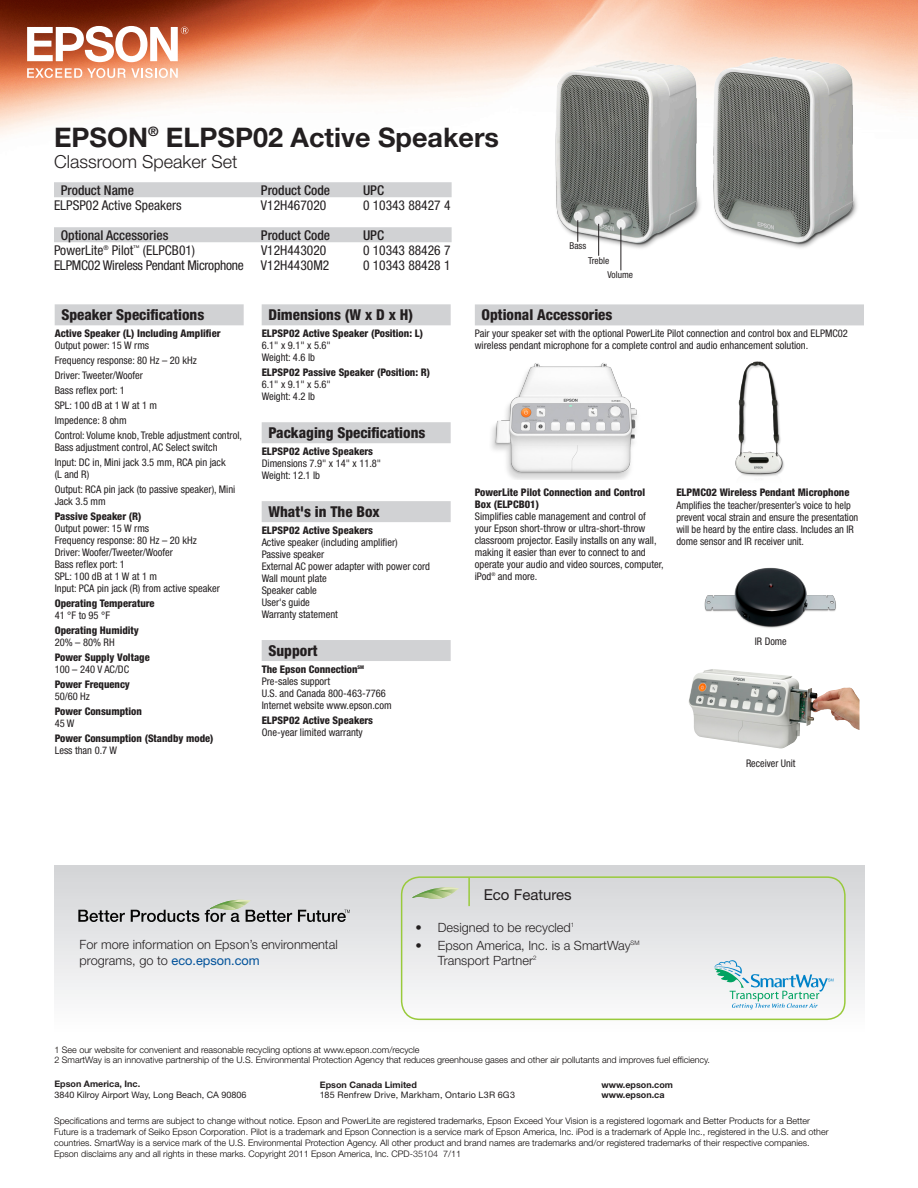
<style>
.page{position:relative;width:918px;height:1188px;background:#fff}
.page>*{position:absolute;margin:0;border:0;box-sizing:border-box;transform-origin:0 0}
.t1{font:700 27px "Helvetica Neue";color:#231f20}
.t2{font:300 18px "Helvetica Neue";color:#231f20}
.SPECS_GREYBAR{font:800 condensed 15px "Helvetica Neue";color:#231f20}
.MAIN_BODY_COPY{font:15px "Helvetica Neue";color:#231f20}
.t3{font:condensed 13.5px "Helvetica Neue";color:#231f20}
.t4{font:500 condensed 13.5px "Helvetica Neue";color:#231f20}
.t5{font:condensed 13.5px "Helvetica Neue";letter-spacing:-.02em;color:#231f20}
.ECO_FEATURES{font:300 12.75px/15.3px "Helvetica Neue";color:#231f20}
.SPECS{font:condensed 10.5px/12px "Helvetica Neue";color:#231f20}
.SPECS-2{font:800 condensed 10.5px/12px "Helvetica Neue";color:#231f20}
.SPECS-3{font:condensed 9.45px "Helvetica Neue";color:#231f20}
.t6{font:300 9px/10.8px "Helvetica Neue";color:#080302}
.t7{font:9px/10.8px "Helvetica Neue";color:#231f20}
.t8{font:9px/10.8px "Helvetica Neue";letter-spacing:.025em;color:#231f20}
.t9{font:700 9px/10.8px "Helvetica Neue";color:#231f20}
.s1{font-weight:400}
.s2{font-weight:800}
.s3{font-weight:400;color:#01529a}
.s4{font-weight:700}
.s5{color:#231f20}
</style>
<div class="page">
<hr style="left:917px;top:264px;width:1px;height:93px;background:#080302">
<img style="left:0;top:0;width:918px;height:198px">
<svg style="left:27px;top:68px;width:151px;height:10px"></svg>
<svg style="left:27px;top:26px;width:161px;height:36px"></svg>
<div style="left:54px;top:182px;width:398px;height:15px;background:#d1d2d4"></div>
<div style="left:54px;top:227px;width:398px;height:15px;background:#d1d2d4"></div>
<img style="left:550px;top:51px;width:315px;height:204px">
<svg style="left:578px;top:220px;width:1px;height:22px"></svg>
<hr style="left:598px;top:224px;width:1px;height:32px;background:#231f20">
<hr style="left:621px;top:227px;width:1px;height:43px;background:#231f20">
<div style="left:55px;top:304px;width:189px;height:21px;background:#d1d2d4"></div>
<div style="left:262px;top:304px;width:189px;height:21px;background:#d1d2d4"></div>
<div style="left:262px;top:422px;width:189px;height:21px;background:#d1d2d4"></div>
<div style="left:262px;top:501px;width:189px;height:21px;background:#d1d2d4"></div>
<div style="left:262px;top:640px;width:189px;height:21px;background:#d1d2d4"></div>
<img style="left:735px;top:361px;width:49px;height:116px">
<div style="left:475px;top:304px;width:389px;height:21px;background:#d1d2d4"></div>
<img style="left:491px;top:362px;width:146px;height:118px">
<div style="left:54px;top:865px;width:810px;height:169px;background:linear-gradient(to bottom,#d2d4d6,#fefefe)"></div>
<svg style="left:78px;top:910px;width:47px;height:12px"></svg>
<svg style="left:131px;top:910px;width:68px;height:12px"></svg>
<svg style="left:205px;top:900px;width:87px;height:22px;background:#abb0a8"></svg>
<svg style="left:298px;top:910px;width:52px;height:12px"></svg>
<div style="left:401px;top:876px;width:445px;height:144px;border:2px solid #99ca3b;border-radius:18px"></div>
<svg style="left:412px;top:887px;width:47px;height:12px"></svg>
<hr style="left:468px;top:878px;width:2px;height:28px;background:#99ca3b">
<svg style="left:714px;top:960px;width:120px;height:49px"></svg>
<img style="left:689px;top:670px;width:157px;height:78px">
<img style="left:704px;top:567px;width:132px;height:61px">
<h1 class="t1" style="left:54px;top:120px;width:447px">EPSON<sup>®</sup> ELPSP02 Active Speakers</h1>
<h2 class="t2" style="left:54px;top:151px;width:185px">Classroom Speaker Set</h2>
<p class="t4" style="left:61px;top:182px;width:75px">Product Name</p>
<p class="t4" style="left:261px;top:182px;width:71px">Product Code</p>
<p class="t4" style="left:363px;top:182px;width:23px">UPC</p>
<p class="t3" style="left:54px;top:197px;width:129px">ELPSP02 Active Speakers</p>
<p class="t3" style="left:261px;top:197px;width:67px">V12H467020</p>
<p class="t3" style="left:363px;top:197px;width:89px">0 10343 88427 4</p>
<p class="t4" style="left:61px;top:227px;width:109px">Optional Accessories</p>
<p class="t4" style="left:261px;top:227px;width:71px">Product Code</p>
<p class="t4" style="left:363px;top:227px;width:23px">UPC</p>
<p class="t3" style="left:54px;top:242px;width:143px">PowerLite<sup>®</sup> Pilot<sup>™</sup> (ELPCB01)</p>
<p class="t3" style="left:261px;top:242px;width:67px">V12H443020</p>
<p class="t3" style="left:363px;top:242px;width:89px">0 10343 88426 7</p>
<p class="t5" style="left:54px;top:257px;width:191px">ELPMC02 Wireless Pendant Microphone</p>
<p class="t3" style="left:261px;top:257px;width:70px">V12H4430M2</p>
<p class="t3" style="left:363px;top:257px;width:89px">0 10343 88428 1</p>
<p class="SPECS-3" style="left:569px;top:240px;width:18px">Bass</p>
<p class="SPECS-3" style="left:588px;top:256px;width:23px">Treble</p>
<p class="SPECS-3" style="left:607px;top:269px;width:27px">Volume</p>
<p class="SPECS_GREYBAR" style="left:61px;top:305px;width:144px">Speaker Specifications</p>
<p class="SPECS-2" style="left:55px;top:327px;width:167px">Active Speaker (L) Including Amplifier<br><span class="s1">Output power: 15 W rms</span></p>
<p class="SPECS" style="left:55px;top:355px;width:144px">Frequency response: 80 Hz – 20 kHz</p>
<p class="SPECS" style="left:55px;top:370px;width:90px">Driver: Tweeter/Woofer</p>
<p class="SPECS" style="left:55px;top:385px;width:72px">Bass reflex port: 1</p>
<p class="SPECS" style="left:55px;top:400px;width:104px">SPL: 100 dB at 1 W at 1 m</p>
<p class="SPECS" style="left:55px;top:415px;width:74px">Impedence: 8 ohm</p>
<p class="SPECS" style="left:55px;top:430px;width:189px">Control: Volume knob, Treble adjustment control,<br>Bass adjustment control, AC Select switch</p>
<p class="SPECS" style="left:55px;top:457px;width:173px">Input: DC in, Mini jack 3.5 mm, RCA pin jack (L and R)</p>
<p class="SPECS" style="left:55px;top:484px;width:182px">Output: RCA pin jack (to passive speaker), Mini<br>Jack 3.5 mm</p>
<p class="SPECS" style="left:55px;top:511px;width:167px"><span class="s2">Passive Speaker (R)<br></span>Output power: 15 W rms<br>Frequency response: 80 Hz – 20 kHz<br>Driver: Woofer/Tweeter/Woofer<br>Bass reflex port: 1<br>SPL: 100 dB at 1 W at 1 m<br>Input: PCA pin jack (R) from active speaker</p>
<p class="SPECS-2" style="left:55px;top:597px;width:101px">Operating Temperature<br><span class="s1">41 °F to 95 °F</span></p>
<p class="SPECS-2" style="left:55px;top:624px;width:86px">Operating Humidity<br><span class="s1">20% – 80% RH</span></p>
<p class="SPECS-2" style="left:55px;top:651px;width:97px">Power Supply Voltage<br><span class="s1">100 – 240 V AC/DC</span></p>
<p class="SPECS-2" style="left:55px;top:678px;width:77px">Power Frequency<br><span class="s1">50/60 Hz</span></p>
<p class="SPECS-2" style="left:55px;top:705px;width:89px">Power Consumption<br><span class="s1">45 W</span></p>
<p class="SPECS-2" style="left:55px;top:732px;width:160px">Power Consumption (Standby mode)<br><span class="s1">Less than 0.7 W</span></p>
<p class="SPECS_GREYBAR" style="left:268px;top:305px;width:146px">Dimensions (W x D x H)</p>
<p class="SPECS-2" style="left:262px;top:327px;width:163px">ELPSP02 Active Speaker (Position: L)<br><span class="s1">6.1" x 9.1" x 5.6"<br>Weight: 4.6 lb</span></p>
<p class="SPECS-2" style="left:262px;top:366px;width:170px">ELPSP02 Passive Speaker (Position: R)<br><span class="s1">6.1" x 9.1" x 5.6"<br>Weight: 4.2 lb</span></p>
<p class="SPECS_GREYBAR" style="left:268px;top:423px;width:159px">Packaging Specifications</p>
<p class="SPECS" style="left:262px;top:445px;width:121px"><span class="s2">ELPSP02 Active Speakers<br></span>Dimensions 7.9" x 14" x 11.8"<br>Weight: 12.1 lb</p>
<p class="SPECS_GREYBAR" style="left:268px;top:502px;width:113px">What's in The Box</p>
<p class="SPECS" style="left:262px;top:524px;width:170px"><span class="s2">ELPSP02 Active Speakers<br></span>Active speaker (including amplifier)<br>Passive speaker<br>External AC power adapter with power cord<br>Wall mount plate<br>Speaker cable<br>User's guide<br>Warranty statement</p>
<p class="SPECS_GREYBAR" style="left:268px;top:641px;width:51px">Support</p>
<p class="SPECS" style="left:262px;top:663px;width:132px"><span class="s2">The Epson Connection</span><sup>SM<br></sup>Pre-sales support<br>U.S. and Canada 800-463-7766<br>Internet website www.epson.com</p>
<p class="SPECS" style="left:262px;top:714px;width:113px"><span class="s2">ELPSP02 Active Speakers<br></span>One-year limited warranty</p>
<p class="SPECS_GREYBAR" style="left:482px;top:305px;width:132px">Optional Accessories</p>
<p class="SPECS" style="left:475px;top:328px;width:375px">Pair your speaker set with the optional PowerLite Pilot connection and control box and ELPMC02 wireless pendant microphone for a complete control and audio enhancement solution.</p>
<p class="SPECS" style="left:475px;top:487px;width:190px"><span class="s2">PowerLite Pilot Connection and Control Box (ELPCB01)<br></span>Simplifies cable management and control of your Epson short-throw or ultra-short-throw classroom projector. Easily installs on any wall, making it easier than ever to connect to and operate your audio and video sources, computer, iPod<sup>®</sup> and more.</p>
<p class="SPECS-2" style="left:676px;top:486px;width:175px">ELPMC02 Wireless Pendant Microphone</p>
<p class="SPECS" style="left:676px;top:500px;width:183px">Amplifies the teacher/presenter’s voice to help prevent vocal strain and ensure the presentation will be heard by the entire class. Includes an IR dome sensor and IR receiver unit.</p>
<p class="SPECS" style="left:755px;top:635px;width:33px">IR Dome</p>
<p class="SPECS" style="left:746px;top:757px;width:51px">Receiver Unit</p>
<p class="ECO_FEATURES" style="left:80px;top:937px;width:260px">For more information on Epson’s environmental programs, go to <span class="s3">eco.epson.com</span></p>
<p class="MAIN_BODY_COPY" style="left:484px;top:886px;width:90px">Eco Features</p>
<p class="ECO_FEATURES" style="left:415px;top:919px;width:160px">• Designed to be recycled<sup>1</sup></p>
<p class="ECO_FEATURES" style="left:438px;top:937px;width:203px;text-indent:-23px">• Epson America, Inc. is a SmartWay<sup>SM<br></sup>Transport Partner<sup>2</sup></p>
<p class="t6" style="left:54px;top:1044px;width:657px">1 See our website for convenient and reasonable recycling options at www.epson.com/recycle<br>2 SmartWay is an innovative partnership of the U.S. Environmental Protection Agency that reduces greenhouse gases and other air pollutants and improves fuel efficiency.</p>
<p class="t7" style="left:54px;top:1079px;width:194px"><span class="s4">Epson America, Inc.<br></span>3840 Kilroy Airport Way, Long Beach, CA 90806</p>
<p class="t8" style="left:320px;top:1079px;width:197px"><span class="s4">Epson Canada Limited<br></span>185 Renfrew Drive, Markham, Ontario L3R 6G3</p>
<p class="t9" style="left:601px;top:1079px;width:73px">www.epson.com www.epson.ca</p>
<p class="t6" style="left:54px;top:1115px;width:776px">Specifications and terms are subject to change without notice. Epson and PowerLite are registered trademarks, Epson Exceed Your Vision is a registered logomark and Better Products for a Better Future is a trademark of Seiko Epson Corporation<span class="s5">.</span> Pilot is a trademark and Epson Connection is a service mark of Epson America, Inc. iPod is a trademark of Apple Inc., registered in the U.S. and other countries. SmartWay is a service mark of the U.S. Environmental Protection Agency. All other product and brand names are trademarks and/or registered trademarks of their respective companies.<br>Epson disclaims any and all rights in these marks. Copyright 2011 Epson America, Inc. CPD-<span class="s5">35104</span> 7/11</p>
</div>
